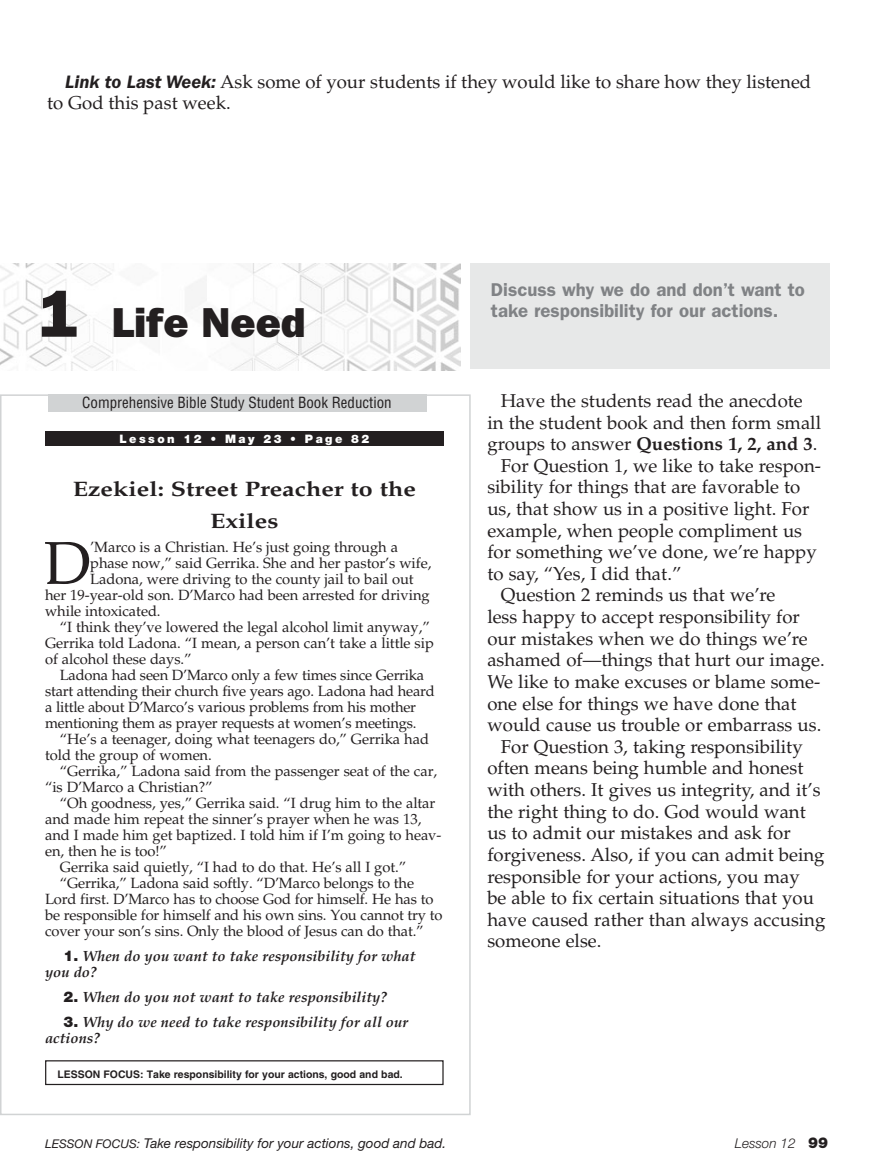
<style>
.page{position:relative;width:877px;height:1176px;background:#fff}
.page>*{position:absolute;margin:0;border:0;box-sizing:border-box;transform-origin:0 0}
.t1{font:60.45px "Palatino LT Std";color:#231f20}
.t2{font:42px "ITC Franklin Gothic Std Hvy";color:#231f20}
.t3{font:700 20.85px/32px "Palatino LT Std";color:#231f20;text-align:center;scale:1.2 1}
.t4{font:18.6px/21.6px "Palatino LT Std";color:#231f20}
.t5{font:600 18.6px/21px "ITC Franklin Gothic Std";color:#808285}
.t6{font:700 18.6px "Palatino LT Std";color:#231f20}
.t7{font:condensed 15px "Helvetica LT Std";color:#231f20}
.t8{font:14.7px "Palatino LT Std";letter-spacing:-.005em;color:#231f20}
.t9{font:italic 700 14.7px/16px "Palatino LT Std";color:#231f20}
.t10{font:italic 13.5px "Helvetica Neue LT Std";color:#231f20}
.t11{font:italic 300 13.5px "Helvetica Neue LT Std";color:#231f20}
.t12{font:900 11.7px "Helvetica Neue LT Std";letter-spacing:.21em;color:#fff}
.t13{font:700 10.5px "Helvetica LT Std";color:#231f20}
.s1{font-family:"ITC Franklin Gothic Std";font-weight:600;font-style:italic}
.s2{font-size:66px}
.s3{font-weight:400}
.s4{font-family:"Helvetica Neue LT Std";font-weight:900;font-style:normal}
.s5{font-size:12px}
.s6{font-weight:900;font-style:normal;font-size:15px}
</style>
<div class="page">
<img style="left:0;top:263px;width:461px;height:107px">
<div style="left:45px;top:431px;width:399px;height:14px;background:#231f20"></div>
<div style="left:45px;top:1059px;width:399px;height:25px;border:1px solid #231f20"></div>
<div style="left:48px;top:394px;width:378px;height:17px;background:#d1d3d4"></div>
<div style="left:471px;top:263px;width:359px;height:106px;background:#e7e8e8"></div>
<p class="t4" style="left:47px;top:71px;width:766px;text-indent:18px"><span class="s1">Link to Last Week:</span> Ask some of your students if they would like to share how they listened to God this past week.</p>
<h2 class="t2" style="left:39px;top:297px;width:268px"><span class="s2">1</span> Life Need</h2>
<p class="t5" style="left:491px;top:279px;width:315px">Discuss why we do and don’t want to take responsibility for our actions.</p>
<p class="t7" style="left:82px;top:393px;width:311px">Comprehensive Bible Study Student Book Reduction</p>
<p class="t4" style="left:501px;top:390px;width:303px">Have the students read the anecdote</p>
<p class="t4" style="left:487px;top:411px;width:335px">in the student book and then form small</p>
<p class="t6" style="left:487px;top:433px;width:332px"><span class="s3">groups to answer</span> Questions 1, 2, and 3<span class="s3">.</span></p>
<p class="t4" style="left:501px;top:455px;width:322px">For Question 1, we like to take respon-</p>
<p class="t4" style="left:487px;top:476px;width:315px">sibility for things that are favorable to</p>
<p class="t4" style="left:487px;top:498px;width:324px">us, that show us in a positive light. For</p>
<p class="t4" style="left:487px;top:519px;width:316px">example, when people compliment us</p>
<p class="t4" style="left:487px;top:541px;width:331px">for something we’ve done, we’re happy</p>
<p class="t4" style="left:487px;top:563px;width:195px">to say, “Yes, I did that.”</p>
<p class="t4" style="left:501px;top:584px;width:276px">Question 2 reminds us that we’re</p>
<p class="t4" style="left:487px;top:606px;width:314px">less happy to accept responsibility for</p>
<p class="t4" style="left:487px;top:627px;width:322px">our mistakes when we do things we’re</p>
<p class="t4" style="left:487px;top:649px;width:339px">ashamed of—things that hurt our image.</p>
<p class="t4" style="left:487px;top:671px;width:334px">We like to make excuses or blame some-</p>
<p class="t4" style="left:487px;top:692px;width:311px">one else for things we have done that</p>
<p class="t4" style="left:487px;top:714px;width:336px">would cause us trouble or embarrass us.</p>
<p class="t4" style="left:501px;top:735px;width:303px">For Question 3, taking responsibility</p>
<p class="t4" style="left:487px;top:757px;width:318px">often means being humble and honest</p>
<p class="t4" style="left:487px;top:779px;width:335px">with others. It gives us integrity, and it’s</p>
<p class="t4" style="left:487px;top:800px;width:320px">the right thing to do. God would want</p>
<p class="t4" style="left:487px;top:822px;width:305px">us to admit our mistakes and ask for</p>
<p class="t4" style="left:487px;top:843px;width:339px">forgiveness. Also, if you can admit being</p>
<p class="t4" style="left:487px;top:865px;width:314px">responsible for your actions, you may</p>
<p class="t4" style="left:487px;top:887px;width:328px">be able to fix certain situations that you</p>
<p class="t4" style="left:487px;top:908px;width:340px">have caused rather than always accusing</p>
<p class="t4" style="left:487px;top:930px;width:116px">someone else.</p>
<p class="t12" style="left:119px;top:431px;width:251px">Lesson 12 • May 23 • Page 82</p>
<h3 class="t3" style="left:73px;top:473px;width:288px">Ezekiel: Street Preacher to the<br>Exiles</h3>
<h1 class="t1" style="left:44px;top:527px;width:48px">D</h1>
<p class="t8" style="left:90px;top:538px;width:309px">’Marco is a Christian. He’s just going through a</p>
<p class="t8" style="left:90px;top:554px;width:343px">phase now,” said Gerrika. She and her pastor’s wife,</p>
<p class="t8" style="left:90px;top:570px;width:325px">Ladona, were driving to the county jail to bail out</p>
<p class="t8" style="left:45px;top:586px;width:386px">her 19-year-old son. D’Marco had been arrested for driving</p>
<p class="t8" style="left:45px;top:602px;width:117px">while intoxicated.</p>
<p class="t8" style="left:60px;top:618px;width:371px">“I think they’ve lowered the legal alcohol limit anyway,”</p>
<p class="t8" style="left:45px;top:634px;width:390px">Gerrika told Ladona. “I mean, a person can’t take a little sip</p>
<p class="t8" style="left:45px;top:650px;width:148px">of alcohol these days.”</p>
<p class="t8" style="left:60px;top:666px;width:366px">Ladona had seen D’Marco only a few times since Gerrika</p>
<p class="t8" style="left:45px;top:682px;width:391px">start attending their church five years ago. Ladona had heard</p>
<p class="t8" style="left:45px;top:698px;width:373px">a little about D’Marco’s various problems from his mother</p>
<p class="t8" style="left:45px;top:714px;width:373px">mentioning them as prayer requests at women’s meetings.</p>
<p class="t8" style="left:60px;top:730px;width:371px">“He’s a teenager, doing what teenagers do,” Gerrika had</p>
<p class="t8" style="left:45px;top:746px;width:168px">told the group of women.</p>
<p class="t8" style="left:60px;top:762px;width:379px">“Gerrika,” Ladona said from the passenger seat of the car,</p>
<p class="t8" style="left:45px;top:778px;width:169px">“is D’Marco a Christian?”</p>
<p class="t8" style="left:60px;top:794px;width:377px">“Oh goodness, yes,” Gerrika said. “I drug him to the altar</p>
<p class="t8" style="left:45px;top:810px;width:378px">and made him repeat the sinner’s prayer when he was 13,</p>
<p class="t8" style="left:45px;top:825px;width:398px">and I made him get baptized. I told him if I’m going to heav-</p>
<p class="t8" style="left:45px;top:841px;width:123px">en, then he is too!”</p>
<p class="t8" style="left:60px;top:857px;width:348px">Gerrika said quietly, “I had to do that. He’s all I got.”</p>
<p class="t8" style="left:60px;top:873px;width:356px">“Gerrika,” Ladona said softly. “D’Marco belongs to the</p>
<p class="t8" style="left:45px;top:889px;width:390px">Lord first. D’Marco has to choose God for himself. He has to</p>
<p class="t8" style="left:45px;top:905px;width:399px">be responsible for himself and his own sins. You cannot try to</p>
<p class="t8" style="left:45px;top:921px;width:380px">cover your son’s sins. Only the blood of Jesus can do that.”</p>
<p class="t9" style="left:45px;top:948px;width:372px;text-indent:18px"><span class="s4">1.</span> When do you want to take responsibility for what you do?</p>
<p class="t9" style="left:64px;top:988px;width:325px"><span class="s4">2.</span> When do you not want to take responsibility?</p>
<p class="t9" style="left:45px;top:1013px;width:365px;text-indent:18px"><span class="s4">3.</span> Why do we need to take responsibility for all our actions?</p>
<p class="t13" style="left:57px;top:1067px;width:347px">LESSON FOCUS: Take responsibility for your actions, good and bad.</p>
<p class="t10" style="left:45px;top:1134px;width:403px"><span class="s5">LESSON FOCUS:</span> Take responsibility for your actions, good and bad.</p>
<p class="t11" style="left:735px;top:1135px;width:95px">Lesson 12 <span class="s6">99</span></p>
</div>
